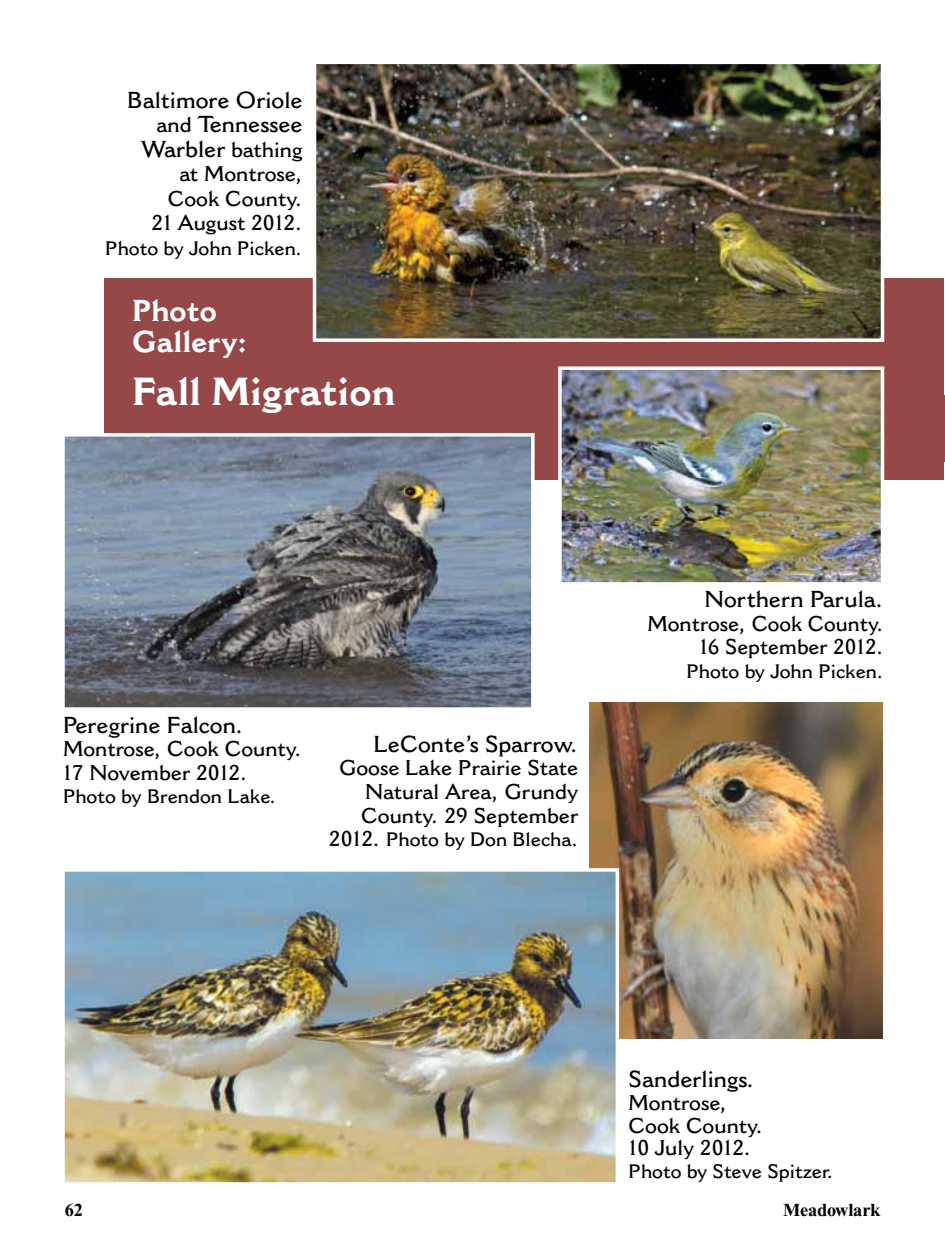
<style>
.page{position:relative;width:945px;height:1260px;background:#fff}
.page>*{position:absolute;margin:0;border:0;box-sizing:border-box;transform-origin:0 0}
.t1{font:700 38.5px "Cantoria";color:#fff}
.t2{font:700 29.75px/31.5px "Cantoria";color:#fff}
.t3{font:600 22.75px/24.5px "Cantoria";color:#000;text-align:right}
.t4{font:600 21px/23.6px "Cantoria";color:#000}
.t5{font:600 19.25px "Cantoria";color:#000}
.t6{font:700 18.38px "Times New Roman";letter-spacing:-.01em;color:#000}
.s1{font-size:21px}
</style>
<div class="page">
<hr style="left:944px;top:395px;width:1px;height:66px;background:#954847">
<div style="left:104px;top:278px;width:840px;height:201px;background:#954847"></div>
<img style="left:318px;top:66px;width:561px;height:271px">
<div style="left:313px;top:61px;width:571px;height:281px;border:4px solid #fff"></div>
<img style="left:590px;top:702px;width:293px;height:336px">
<img style="left:66px;top:438px;width:464px;height:268px">
<div style="left:61px;top:433px;width:474px;height:278px;border:4px solid #fff"></div>
<img style="left:563px;top:371px;width:316px;height:210px">
<div style="left:558px;top:366px;width:326px;height:220px;border:4px solid #fff"></div>
<img style="left:66px;top:873px;width:548px;height:308px">
<div style="left:61px;top:868px;width:558px;height:318px;border:4px solid #fff"></div>
<p class="t3" style="left:127px;top:88px;width:177px">Baltimore Oriole <span class="s1">and</span> Tennessee<br>Warbler <span class="s1">bathing</span></p>
<p class="t4" style="left:151px;top:162px;width:153px;line-height:24.5px;text-align:right">at Montrose,<br>Cook County.<br>21 August 2012.</p>
<p class="t5" style="left:105px;top:236px;width:199px">Photo by John Picken.</p>
<p class="t2" style="left:132px;top:295px;width:118px">Photo<br>Gallery:</p>
<p class="t1" style="left:132px;top:368px;width:265px">Fall Migration</p>
<p class="t3" style="left:63px;top:712px;width:182px">Peregrine Falcon.</p>
<p class="t4" style="left:63px;top:737px;width:241px">Montrose, Cook County.<br>17 November 2012.</p>
<p class="t5" style="left:63px;top:785px;width:215px">Photo by Brendon Lake.</p>
<p class="t3" style="left:374px;top:732px;width:206px">LeConte’s Sparrow.</p>
<p class="t4" style="left:361px;top:756px;width:219px;text-align:justify;text-indent:-22px">Goose Lake Prairie State Natural Area, Grundy County. 29 September</p>
<p class="t5" style="left:329px;top:828px;width:251px"><span class="s1">2012.</span> Photo by Don Blecha.</p>
<p class="t3" style="left:704px;top:587px;width:181px">Northern Parula.</p>
<p class="t4" style="left:647px;top:612px;width:238px;text-align:right">Montrose, Cook County.<br>16 September 2012.</p>
<p class="t5" style="left:686px;top:660px;width:199px">Photo by John Picken.</p>
<p class="t3" style="left:629px;top:1067px;width:128px">Sanderlings.</p>
<p class="t4" style="left:629px;top:1091px;width:136px;line-height:22.8px">Montrose,<br>Cook County.<br>10 July 2012.</p>
<p class="t5" style="left:629px;top:1160px;width:207px">Photo by Steve Spitzer.</p>
<p class="t6" style="left:65px;top:1200px;width:20px">62</p>
<p class="t6" style="left:783px;top:1200px;width:99px">Meadowlark</p>
</div>
